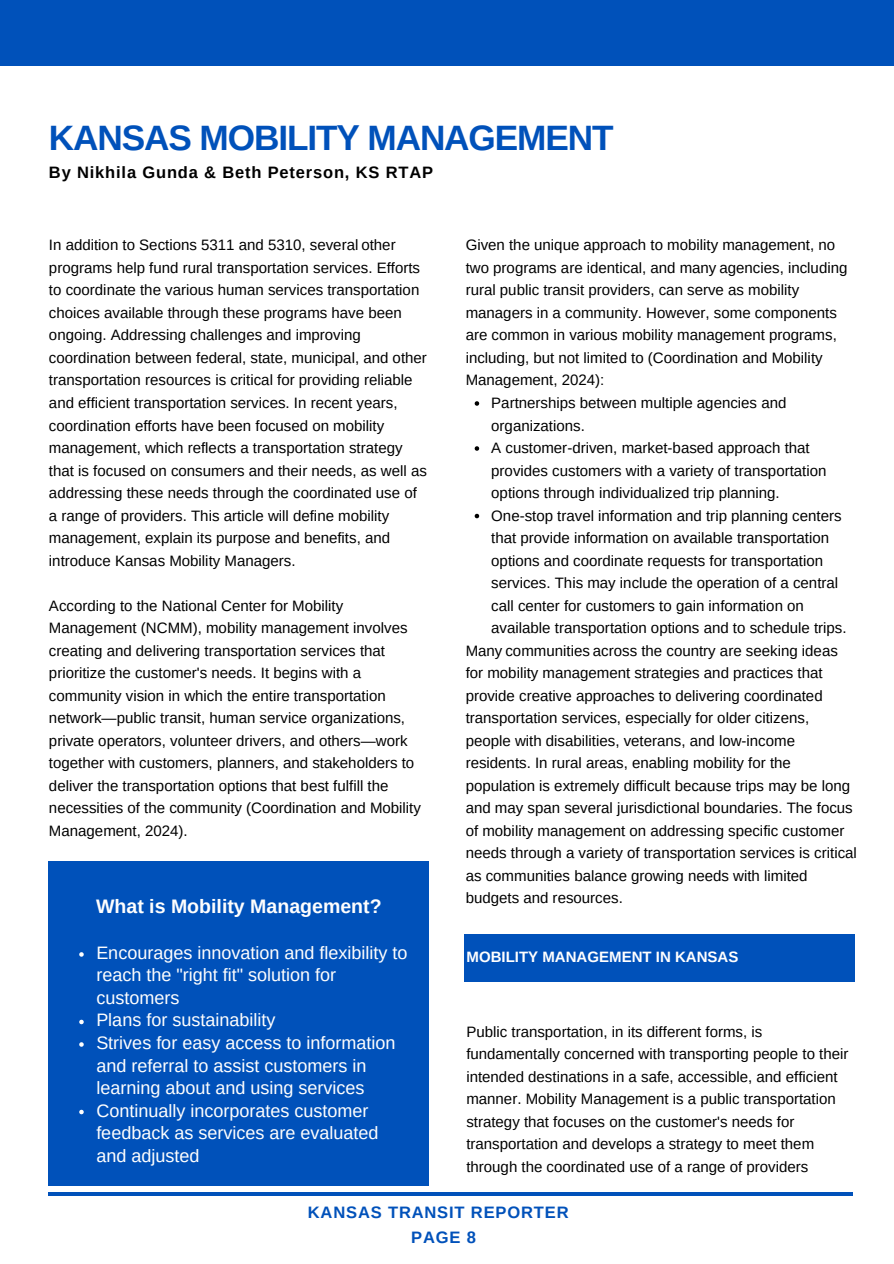
<style>
.page{position:relative;width:894px;height:1264px;background:#fff}
.page>*{position:absolute;margin:0;border:0;box-sizing:border-box;transform-origin:0 0}
.t1{font:700 35.25px "Arimo";letter-spacing:-.03em;color:#0051ba}
.t2{font:700 19.5px "Arimo";color:#fefefe}
.t3{font:18px/22.5px "Arimo";color:#fefefe}
.t4{font:700 16.5px "Arimo";letter-spacing:.05em;color:#000}
.t5{font:700 16.5px/24.8px "Arimo";letter-spacing:.05em;color:#0051ba}
.t6{font:15px/22.5px "Arimo";color:#000}
.t7{font:700 15px "Arimo";color:#fff}
</style>
<div class="page">
<hr style="left:49px;top:1192px;width:803px;height:3px;background:#0051ba">
<div style="left:0;top:0;width:893px;height:66px;background:#0051ba"></div>
<div style="left:49px;top:861px;width:380px;height:324px;background:#0051ba"></div>
<svg style="left:474px;top:401px;width:5px;height:5px"></svg>
<svg style="left:474px;top:446px;width:5px;height:5px"></svg>
<svg style="left:474px;top:514px;width:5px;height:4px"></svg>
<svg style="left:79px;top:952px;width:5px;height:4px"></svg>
<svg style="left:79px;top:1019px;width:5px;height:5px"></svg>
<svg style="left:79px;top:1042px;width:5px;height:4px"></svg>
<svg style="left:79px;top:1109px;width:5px;height:5px"></svg>
<div style="left:464px;top:934px;width:390px;height:47px;background:#0051ba"></div>
<p class="t1" style="left:49px;top:118px;width:566px">KANSAS MOBILITY MANAGEMENT</p>
<p class="t4" style="left:49px;top:163px;width:385px">By Nikhila Gunda &amp; Beth Peterson, KS RTAP</p>
<h1 class="t6" style="left:49px;top:234px;width:379px">In addition to Sections 5311 and 5310, several other programs help fund rural transportation services. Efforts to coordinate the various human services transportation choices available through these programs have been ongoing. Addressing challenges and improving coordination between federal, state, municipal, and other transportation resources is critical for providing reliable and efficient transportation services. In recent years, coordination efforts have been focused on mobility management, which reflects a transportation strategy that is focused on consumers and their needs, as well as addressing these needs through the coordinated use of a range of providers. This article will define mobility management, explain its purpose and benefits, and introduce Kansas Mobility Managers.</h1>
<h5 class="t6" style="left:49px;top:594px;width:373px">According to the National Center for Mobility Management (NCMM), mobility management involves creating and delivering transportation services that prioritize the customer's needs. It begins with a community vision in which the entire transportation network—public transit, human service organizations, private operators, volunteer drivers, and others—work together with customers, planners, and stakeholders to deliver the transportation options that best fulfill the necessities of the community (Coordination and Mobility Management, 2024).</h5>
<p class="t2" style="left:96px;top:895px;width:287px">What is Mobility Management?</p>
<p class="t3" style="left:96px;top:941px;width:312px">Encourages innovation and flexibility to reach the "right fit" solution for customers</p>
<p class="t3" style="left:96px;top:1008px;width:180px">Plans for sustainability</p>
<p class="t3" style="left:96px;top:1031px;width:300px">Strives for easy access to information and referral to assist customers in learning about and using services</p>
<p class="t3" style="left:96px;top:1098px;width:284px">Continually incorporates customer feedback as services are evaluated and adjusted</p>
<p class="t6" style="left:465px;top:234px;width:383px">Given the unique approach to mobility management, no two programs are identical, and many agencies, including rural public transit providers, can serve as mobility managers in a community. However, some components are common in various mobility management programs, including, but not limited to (Coordination and Mobility Management, 2024):</p>
<p class="t6" style="left:491px;top:391px;width:296px">Partnerships between multiple agencies and organizations.</p>
<h2 class="t6" style="left:491px;top:436px;width:336px">A customer-driven, market-based approach that provides customers with a variety of transportation options through individualized trip planning.</h2>
<p class="t6" style="left:491px;top:504px;width:357px">One-stop travel information and trip planning centers that provide information on available transportation options and coordinate requests for transportation services. This may include the operation of a central call center for customers to gain information on available transportation options and to schedule trips.</p>
<p class="t6" style="left:465px;top:639px;width:392px">Many communities across the country are seeking ideas for mobility management strategies and practices that provide creative approaches to delivering coordinated transportation services, especially for older citizens, people with disabilities, veterans, and low-income residents. In rural areas, enabling mobility for the population is extremely difficult because trips may be long and may span several jurisdictional boundaries. The focus of mobility management on addressing specific customer needs through a variety of transportation services is critical as communities balance growing needs with limited budgets and resources.</p>
<h4 class="t7" style="left:466px;top:948px;width:273px">MOBILITY MANAGEMENT IN KANSAS</h4>
<p class="t6" style="left:466px;top:1020px;width:383px">Public transportation, in its different forms, is fundamentally concerned with transporting people to their intended destinations in a safe, accessible, and efficient manner. Mobility Management is a public transportation strategy that focuses on the customer's needs for transportation and develops a strategy to meet them through the coordinated use of a range of providers</p>
<p class="t5" style="left:411px;top:1199px;width:159px;text-indent:-103px">KANSAS TRANSIT REPORTER<br>PAGE 8</p>
</div>
